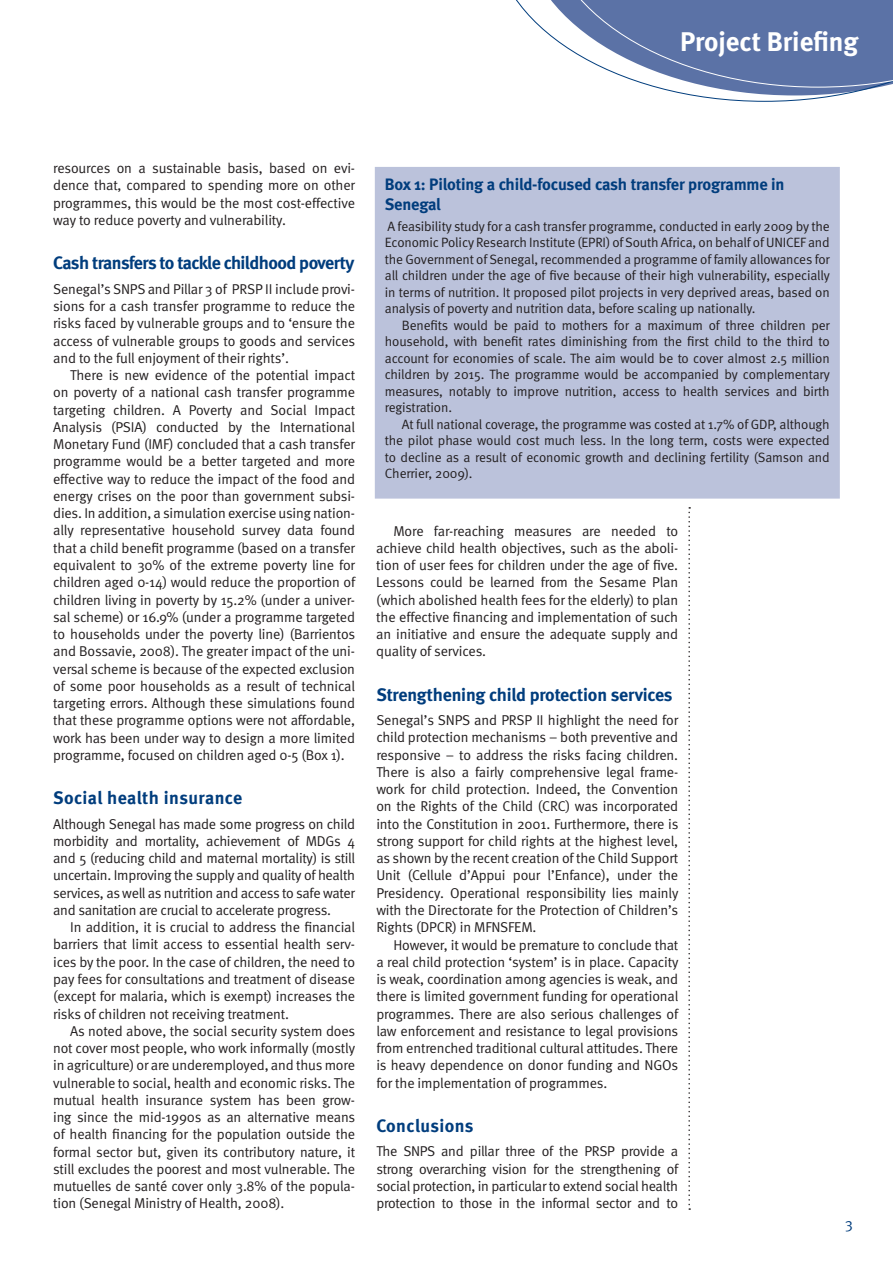
<style>
.page{position:relative;width:893px;height:1263px;background:#fff}
.page>*{position:absolute;margin:0;border:0;box-sizing:border-box;transform-origin:0 0}
.t1{font:700 27px "Meta";color:#fff}
.t2{font:700 18px "Meta";letter-spacing:-.035em;color:#013d7d}
.t3{font:700 18px "Meta";letter-spacing:-.01em;color:#013d7d}
.t4{font:700 18px "Meta";letter-spacing:.02em;color:#013d7d}
.t5{font:700 18px "Meta";letter-spacing:.025em;color:#013d7d}
.t6{font:700 16.5px/19.8px "Meta";letter-spacing:-.01em;color:#013d7d}
.t7{font:15px "Meta Normal Expert";color:#013d7d}
.t8{font:14.25px/17.2px "Meta Normal";letter-spacing:-.01em;color:#231f20;text-align:justify}
.t9{font:13.5px/16.5px "Meta Normal";letter-spacing:-.01em;color:#231f20;text-align:justify}
</style>
<div class="page">
<svg style="left:516px;top:0;width:377px;height:102px"></svg>
<svg style="left:688px;top:507px;width:2px;height:703px"></svg>
<div style="left:376px;top:168px;width:463px;height:330px;background:#bbc2db"></div>
<div style="left:375px;top:167px;width:465px;height:332px;border:2px solid #bbc2db"></div>
<h1 class="t1" style="left:680px;top:25px;width:180px">Project Briefing</h1>
<p class="t8" style="left:53px;top:159px;width:303px">resources on a sustainable basis, based on evi&shy;dence that, compared to spending more on other programmes, this would be the most cost-effective way to reduce poverty and vulnerability.</p>
<p class="t2" style="left:53px;top:252px;width:303px">Cash transfers to tackle childhood poverty</p>
<p class="t8" style="left:53px;top:280px;width:303px">Senegal’s SNPS and Pillar 3 of PRSP II include provi&shy;sions for a cash transfer programme to reduce the risks faced by vulnerable groups and to ‘ensure the access of vulnerable groups to goods and services and to the full enjoyment of their rights’.</p>
<p class="t8" style="left:53px;top:366px;width:304px;text-indent:17px">There is new evidence of the potential impact on poverty of a national cash transfer programme targeting children. A Poverty and Social Impact Analysis (PSIA) conducted by the International Monetary Fund (IMF) concluded that a cash transfer programme would be a better targeted and more effective way to reduce the impact of the food and energy crises on the poor than government subsi&shy;dies. In addition, a simulation exercise using nation&shy;ally representative household survey data found that a child benefit programme (based on a transfer equivalent to 30% of the extreme poverty line for children aged 0-14) would reduce the proportion of children living in poverty by 15.2% (under a univer&shy;sal scheme) or 16.9% (under a programme targeted to households under the poverty line) (Barrientos and Bossavie, 2008). The greater impact of the uni&shy;versal scheme is because of the expected exclusion of some poor households as a result of technical targeting errors. Although these simulations found that these programme options were not affordable, work has been under way to design a more limited programme, focused on children aged 0-5 (Box 1).</p>
<p class="t4" style="left:53px;top:787px;width:191px">Social health insurance</p>
<p class="t8" style="left:53px;top:815px;width:303px">Although Senegal has made some progress on child morbidity and mortality, achievement of MDGs 4 and 5 (reducing child and maternal mortality) is still uncertain. Improving the supply and quality of health services, as well as nutrition and access to safe water and sanitation are crucial to accelerate progress.</p>
<p class="t8" style="left:53px;top:918px;width:304px;text-indent:17px">In addition, it is crucial to address the financial barriers that limit access to essential health serv&shy;ices by the poor. In the case of children, the need to pay fees for consultations and treatment of disease (except for malaria, which is exempt) increases the risks of children not receiving treatment.</p>
<p class="t8" style="left:53px;top:1022px;width:304px;text-indent:17px">As noted above, the social security system does not cover most people, who work informally (mostly in agriculture) or are underemployed, and thus more vulnerable to social, health and economic risks. The mutual health insurance system has been grow&shy;ing since the mid-1990s as an alternative means of health financing for the population outside the formal sector but, given its contributory nature, it still excludes the poorest and most vulnerable. The mutuelles de santé cover only 3.8% of the popula&shy;tion (Senegal Ministry of Health, 2008).</p>
<p class="t6" style="left:385px;top:174px;width:401px">Box 1: Piloting a child-focused cash transfer programme in<br>Senegal</p>
<p class="t9" style="left:385px;top:218px;width:447px">A feasibility study for a cash transfer programme, conducted in early 2009 by the Economic Policy Research Institute (EPRI) of South Africa, on behalf of UNICEF and the Government of Senegal, recommended a programme of family allowances for all children under the age of five because of their high vulnerability, especially in terms of nutrition. It proposed pilot projects in very deprived areas, based on analysis of poverty and nutrition data, before scaling up nationally.</p>
<p class="t9" style="left:385px;top:317px;width:447px;text-indent:17px">Benefits would be paid to mothers for a maximum of three children per household, with benefit rates diminishing from the first child to the third to account for economies of scale. The aim would be to cover almost 2.5 million children by 2015. The programme would be accompanied by complementary measures, notably to improve nutrition, access to health services and birth registration.</p>
<p class="t9" style="left:385px;top:416px;width:446px;text-indent:17px">At full national coverage, the programme was costed at 1.7% of GDP, although the pilot phase would cost much less. In the long term, costs were expected to decline as a result of economic growth and declining fertility (Samson and Cherrier, 2009).</p>
<p class="t8" style="left:376px;top:522px;width:303px;text-indent:17px">More far-reaching measures are needed to achieve child health objectives, such as the aboli&shy;tion of user fees for children under the age of five.<br>Lessons could be learned from the Sesame Plan (which abolished health fees for the elderly) to plan the effective financing and implementation of such an initiative and ensure the adequate supply and quality of services.</p>
<p class="t3" style="left:376px;top:683px;width:298px">Strengthening child protection services</p>
<p class="t8" style="left:376px;top:711px;width:304px">Senegal’s SNPS and PRSP II highlight the need for child protection mechanisms – both preventive and responsive – to address the risks facing children.<br>There is also a fairly comprehensive legal frame&shy;work for child protection. Indeed, the Convention on the Rights of the Child (CRC) was incorporated into the Constitution in 2001. Furthermore, there is strong support for child rights at the highest level, as shown by the recent creation of the Child Support Unit (Cellule d’Appui pour l’Enfance), under the Presidency. Operational responsibility lies mainly with the Directorate for the Protection of Children’s Rights (DPCR) in MFNSFEM.</p>
<p class="t8" style="left:376px;top:936px;width:304px;text-indent:17px">However, it would be premature to conclude that a real child protection ‘system’ is in place. Capacity is weak, coordination among agencies is weak, and there is limited government funding for operational programmes. There are also serious challenges of law enforcement and resistance to legal provisions from entrenched traditional cultural attitudes. There is heavy dependence on donor funding and NGOs for the implementation of programmes.</p>
<p class="t5" style="left:376px;top:1114px;width:99px">Conclusions</p>
<p class="t8" style="left:376px;top:1143px;width:303px">The SNPS and pillar three of the PRSP provide a strong overarching vision for the strengthening of social protection, in particular to extend social health protection to those in the informal sector and to</p>
<p class="t7" style="left:845px;top:1218px;width:9px">3</p>
</div>
